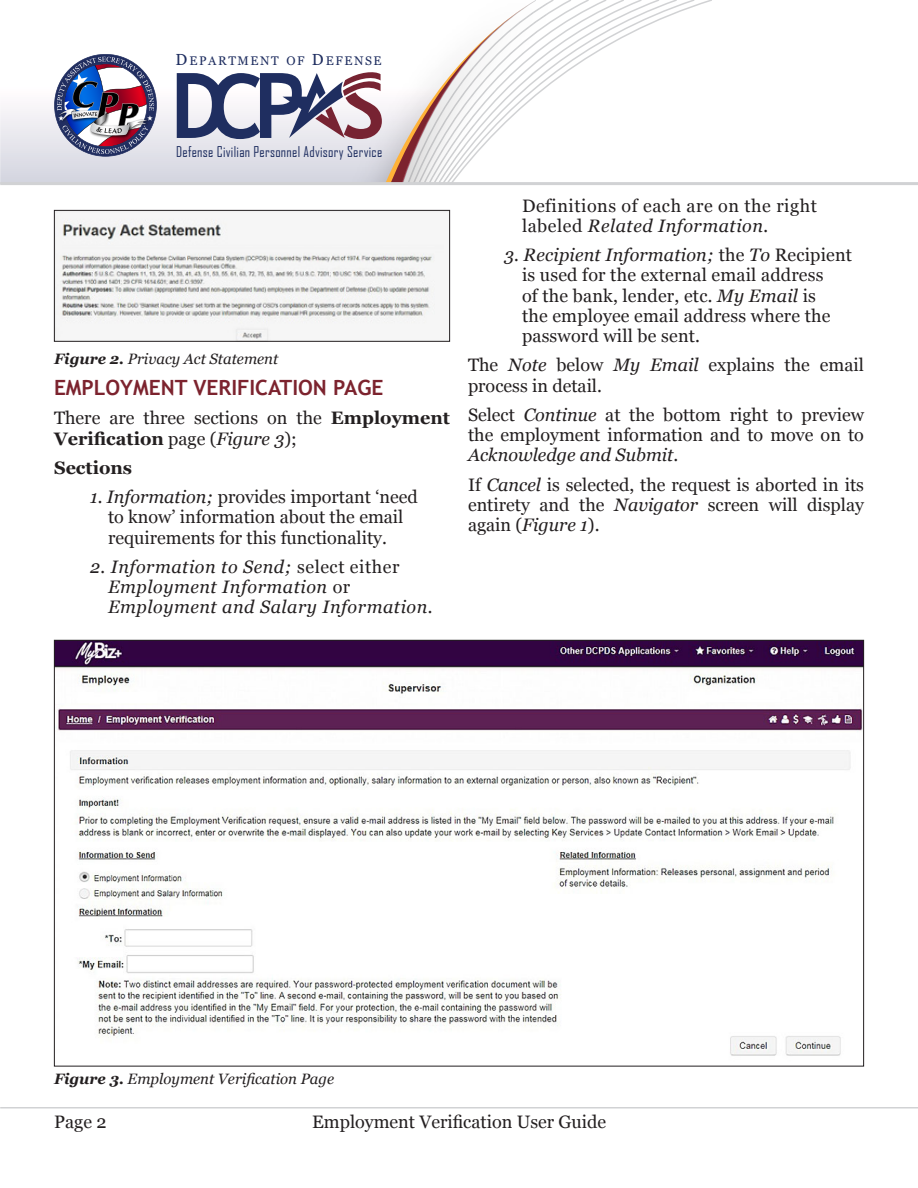
<style>
.page{position:relative;width:918px;height:1188px;background:#fff}
.page>*{position:absolute;margin:0;border:0;box-sizing:border-box;transform-origin:0 0}
.Header_1{font:700 21px "Trebuchet MS";color:#7c232e}
.t1{font:18px/20.2px "Georgia";color:#231f20}
.t2{font:italic 18px/20.2px "Georgia";letter-spacing:.03em;color:#231f20}
.t3{font:18px/20.2px "Georgia";letter-spacing:.03em;color:#231f20}
.t4{font:700 18px "Georgia";color:#231f20}
.t5{font:italic 15px "Georgia";color:#231f20}
.t6{font:14.25px "Agency FB";letter-spacing:.02em;color:#1f2e60}
.t7{font:12.45px "Georgia";letter-spacing:.13em;color:#1f2e60}
.s1{font-size:16.05px}
.s2{font-weight:700}
.s3{font-style:italic}
.s4{font-style:normal}
</style>
<div class="page">
<svg style="left:1px;top:73px;width:176px;height:109px"></svg>
<svg style="left:0;top:113px;width:1px;height:69px"></svg>
<svg style="left:589px;top:0;width:123px;height:57px"></svg>
<svg style="left:177px;top:0;width:412px;height:182px"></svg>
<svg style="left:54px;top:54px;width:103px;height:103px"></svg>
<hr style="left:0;top:182px;width:918px;height:3px;background:#d1d2d4">
<hr style="left:0;top:1107px;width:918px;height:1px;background:#d1d2d4">
<img style="left:56px;top:642px;width:806px;height:414px">
<img style="left:56px;top:212px;width:391px;height:128px">
<div style="left:54px;top:210px;width:396px;height:132px;border:1px solid #231f20"></div>
<p class="t7" style="left:176px;top:53px;width:208px"><span class="s1">D</span>EPARTMENT OF <span class="s1">D</span>EFENSE</p>
<p class="t6" style="left:176px;top:143px;width:208px">Defense Civilian Personnel Advisory Service</p>
<p class="t5" style="left:54px;top:349px;width:226px"><span class="s2">Figure 2.</span> Privacy Act Statement</p>
<p class="Header_1" style="left:54px;top:375px;width:331px">EMPLOYMENT VERIFICATION PAGE</p>
<p class="t1" style="left:54px;top:408px;width:398px">There are three sections on the <span class="s2">Employment<br>Verification</span> page (<span class="s3">Figure 3</span>);</p>
<p class="t4" style="left:54px;top:456px;width:80px">Sections</p>
<p class="t1" style="left:108px;top:487px;width:311px;text-indent:-18px"><span class="s3">1. Information;</span> provides important ‘need to know’ information about the email requirements for this functionality.</p>
<p class="t2" style="left:108px;top:557px;width:326px;text-indent:-18px">2. Information to Send; <span class="s4">select either<br></span>Employment Information <span class="s4">or<br></span>Employment and Salary Information.</p>
<p class="t3" style="left:522px;top:196px;width:297px">Definitions of each are on the right labeled <span class="s3">Related Information.</span></p>
<p class="t1" style="left:522px;top:245px;width:332px;text-indent:-18px"><span class="s3">3. Recipient Information;</span> the <span class="s3">To</span> Recipient is used for the external email address<br>of the bank, lender, etc<span class="s3">. My Email</span> is<br>the employee email address where the password will be sent.</p>
<p class="t1" style="left:468px;top:355px;width:397px">The <span class="s3">Note</span> below <span class="s3">My Email</span> explains the email process in detail.</p>
<p class="t1" style="left:468px;top:405px;width:397px;text-align:justify">Select <span class="s3">Continue</span> at the bottom right to preview the employment information and to move on to <span class="s3">Acknowledge and Submit</span>.</p>
<p class="t1" style="left:468px;top:475px;width:397px;text-align:justify">If <span class="s3">Cancel</span> is selected, the request is aborted in its entirety and the <span class="s3">Navigator</span> screen will display again (<span class="s3">Figure 1</span>).</p>
<p class="t5" style="left:54px;top:1069px;width:282px"><span class="s2">Figure 3.</span> Employment Verification Page</p>
<p class="t1" style="left:54px;top:1112px;width:54px">Page 2</p>
<p class="t1" style="left:312px;top:1112px;width:296px">Employment Verification User Guide</p>
</div>
